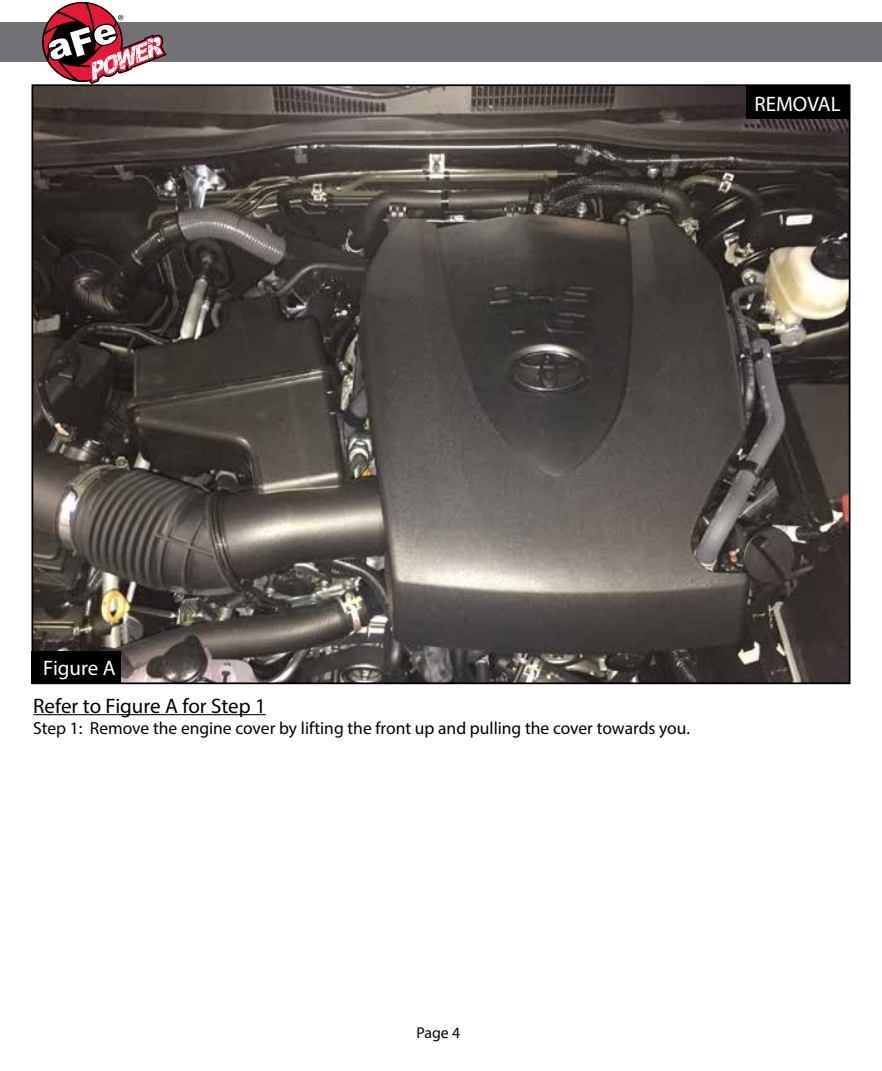
<style>
.page{position:relative;width:882px;height:1071px;background:#fff}
.page>*{position:absolute;margin:0;border:0;box-sizing:border-box;transform-origin:0 0}
.t1{font:21px "Myriad Pro";color:#000}
.t2{font:21px "Myriad Pro";color:#fff}
.t3{font:17.5px "Myriad Pro";color:#000}
.t4{font:15.75px "Myriad Pro";color:#000}
</style>
<div class="page">
<div style="left:0;top:23px;width:882px;height:39px;background:#717275"></div>
<svg style="left:43px;top:3px;width:124px;height:81px"></svg>
<img style="left:35px;top:87px;width:812px;height:594px">
<hr style="left:33px;top:714px;width:233px;height:1px;background:#000">
<div style="left:746px;top:86px;width:103px;height:33px;background:#000"></div>
<div style="left:32px;top:651px;width:89px;height:33px;background:#000"></div>
<p class="t2" style="left:754px;top:91px;width:88px">REMOVAL</p>
<p class="t2" style="left:43px;top:655px;width:74px">Figure A</p>
<p class="t1" style="left:33px;top:693px;width:234px">Refer to Figure A for Step 1</p>
<p class="t3" style="left:33px;top:717px;width:658px">Step 1: Remove the engine cover by lifting the front up and pulling the cover towards you.</p>
<p class="t4" style="left:416px;top:1023px;width:45px">Page 4</p>
</div>
